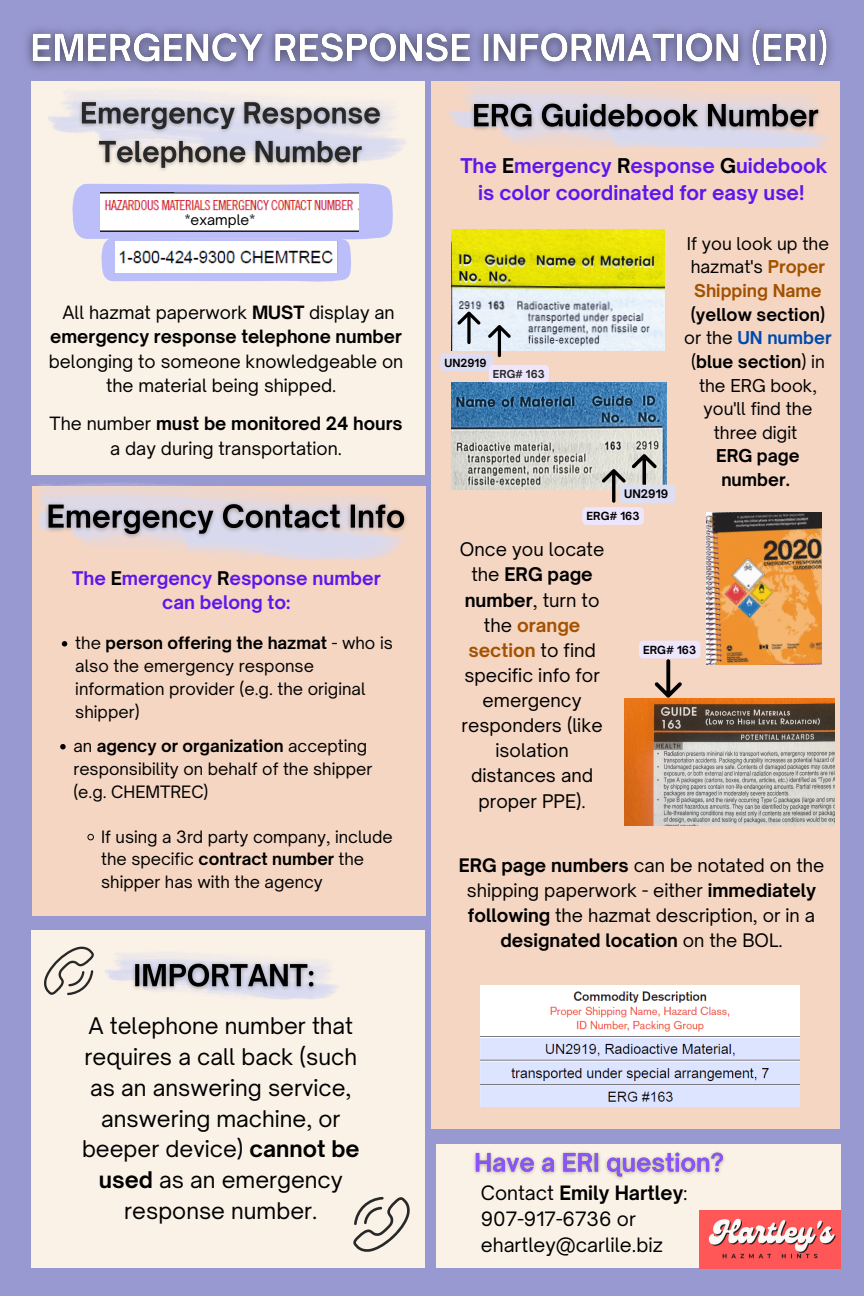
<style>
.page{position:relative;width:864px;height:1296px;background:#9999d2}
.page>*{position:absolute;margin:0;border:0;box-sizing:border-box;transform-origin:0 0}
.t1{font:22px/30.8px "Open Sauce One";color:#000;text-align:center}
.t2{font:700 19.5px/27px "Open Sauce One";color:#5e17eb;text-align:center}
.t3{font:18.95px/26.2px "Open Sauce One";color:#000}
.t4{font:700 18.95px "Open Sauce One";color:#000}
.t5{font:700 18.05px/24.9px "Open Sauce One";color:#5e17eb;text-align:center}
.t6{font:18px/25.1px "Open Sauce One";color:#000;text-align:center}
.t7{font:17.8px/24.8px "Open Sauce One";color:#000;text-align:center}
.t8{font:17.5px/24.4px "Open Sauce One";color:#000;text-align:center}
.t9{font:17px/23.6px "Open Sauce One";color:#000;text-align:center}
.t10{font:700 17px/23.6px "Open Sauce One";color:#000;text-align:center}
.t11{font:16.4px/22.9px "Open Sauce One";color:#000}
.t12{font:16.35px/22.6px "Open Sauce One";color:#000}
.t13{font:14px "Open Sauce One";color:#000}
.t14{font:700 11.25px "Open Sauce One";color:#000}
.t15{font:700 10.75px "Open Sauce One";color:#000}
.t16{font:700 10.5px "Open Sauce One";color:#282828}
.s1{font-weight:700}
.s2{color:#000}
.s3{font-weight:700;color:#a25200}
.s4{font-weight:700;color:#004aad}
.s5{font-weight:400}
</style>
<div class="page">
<div style="left:31px;top:82px;width:394px;height:393px;background:#faf1e7"></div>
<div style="left:431px;top:82px;width:409px;height:1047px;background:#f5d6c3"></div>
<div style="left:437px;top:1144px;width:404px;height:124px;background:#faf1e7"></div>
<div style="left:32px;top:486px;width:394px;height:430px;background:#f5d6c3"></div>
<div style="left:31px;top:930px;width:394px;height:338px;background:#faf1e7"></div>
<svg style="left:44px;top:946px;width:50px;height:50px"></svg>
<svg style="left:353px;top:1196px;width:57px;height:56px"></svg>
<img style="left:624px;top:698px;width:210px;height:128px">
<img style="left:451px;top:383px;width:216px;height:107px">
<img style="left:707px;top:512px;width:115px;height:152px">
<svg style="left:72px;top:183px;width:321px;height:99px"></svg>
<img style="left:116px;top:241px;width:221px;height:32px">
<img style="left:101px;top:192px;width:257px;height:39px">
<img style="left:481px;top:985px;width:319px;height:122px">
<img style="left:451px;top:230px;width:214px;height:121px">
<img style="left:699px;top:1210px;width:142px;height:58px">
<img style="left:48px;top:91px;width:358px;height:67px">
<img style="left:448px;top:86px;width:380px;height:61px">
<img style="left:39px;top:483px;width:359px;height:78px">
<img style="left:105px;top:954px;width:233px;height:44px">
<img style="left:126px;top:953px;width:196px;height:47px">
<img style="left:26px;top:28px;width:814px;height:58px">
<img style="left:74px;top:91px;width:314px;height:80px">
<img style="left:39px;top:492px;width:367px;height:52px">
<img style="left:465px;top:92px;width:361px;height:50px">
<img style="left:474px;top:1152px;width:251px;height:27px">
<svg style="left:62px;top:641px;width:5px;height:6px"></svg>
<svg style="left:60px;top:744px;width:6px;height:5px"></svg>
<svg style="left:88px;top:834px;width:6px;height:6px"></svg>
<svg style="left:582px;top:454px;width:94px;height:71px"></svg>
<svg style="left:440px;top:311px;width:109px;height:71px"></svg>
<svg style="left:639px;top:641px;width:62px;height:57px"></svg>
<p class="t13" style="left:185px;top:211px;width:72px">*example*</p>
<p class="t8" style="left:49px;top:300px;width:356px">All hazmat paperwork <span class="s1">MUST</span> display an <span class="s1">emergency response telephone number </span>belonging to someone knowledgeable on the material being shipped.</p>
<p class="t8" style="left:50px;top:411px;width:355px">The number <span class="s1">must be monitored 24 hours </span>a day during transportation.</p>
<p class="t5" style="left:72px;top:565px;width:310px">The <span class="s2">E</span>mergency <span class="s2">R</span>esponse number can belong to:</p>
<p class="t11" style="left:75px;top:632px;width:319px">the <span class="s1">person offering the hazmat</span> - who is also the emergency response information provider (e.g. the original shipper)</p>
<p class="t12" style="left:73px;top:735px;width:300px">an <span class="s1">agency or organization</span> accepting responsibility on behalf of the shipper (e.g. CHEMTREC)</p>
<p class="t12" style="left:101px;top:825px;width:293px">If using a 3rd party company, include the specific <span class="s1">contract number</span> the shipper has with the agency</p>
<p class="t1" style="left:82px;top:1011px;width:279px">A telephone number that requires a call back (such as an answering service, answering machine, or beeper device) <span class="s1">cannot be used</span> as an emergency response number.</p>
<p class="t2" style="left:460px;top:152px;width:369px">The <span class="s2">E</span>mergency <span class="s2">R</span>esponse <span class="s2">G</span>uidebook is color coordinated for easy use!</p>
<p class="t15" style="left:445px;top:356px;width:44px">UN2919</p>
<p class="t16" style="left:493px;top:367px;width:53px">ERG# 163</p>
<p class="t14" style="left:624px;top:487px;width:46px">UN2919</p>
<p class="t15" style="left:587px;top:509px;width:54px">ERG# 163</p>
<p class="t9" style="left:684px;top:231px;width:149px">If you look up the hazmat's <span class="s3">Proper<br>Shipping Name </span><span class="s1">(yellow section) </span>or the <span class="s4">UN number </span>(<span class="s1">blue section</span>) in the ERG book, you'll find the three digit</p>
<p class="t10" style="left:716px;top:444px;width:85px">ERG page number.</p>
<p class="t6" style="left:460px;top:537px;width:146px">Once you locate the <span class="s1">ERG page number</span>, turn to the <span class="s3">orange section</span> to find specific info for emergency responders (like isolation distances and proper PPE).</p>
<p class="t15" style="left:643px;top:643px;width:54px">ERG# 163</p>
<p class="t7" style="left:459px;top:853px;width:367px"><span class="s1">ERG page numbers</span> can be notated on the shipping paperwork - either <span class="s1">immediately following</span> the hazmat description, or in a <span class="s1">designated location</span> on the BOL.</p>
<p class="t4" style="left:481px;top:1181px;width:208px"><span class="s5">Contact</span> Emily Hartley<span class="s5">:</span></p>
<p class="t3" style="left:481px;top:1206px;width:183px">907-917-6736 or ehartley@carlile.biz</p>
</div>
